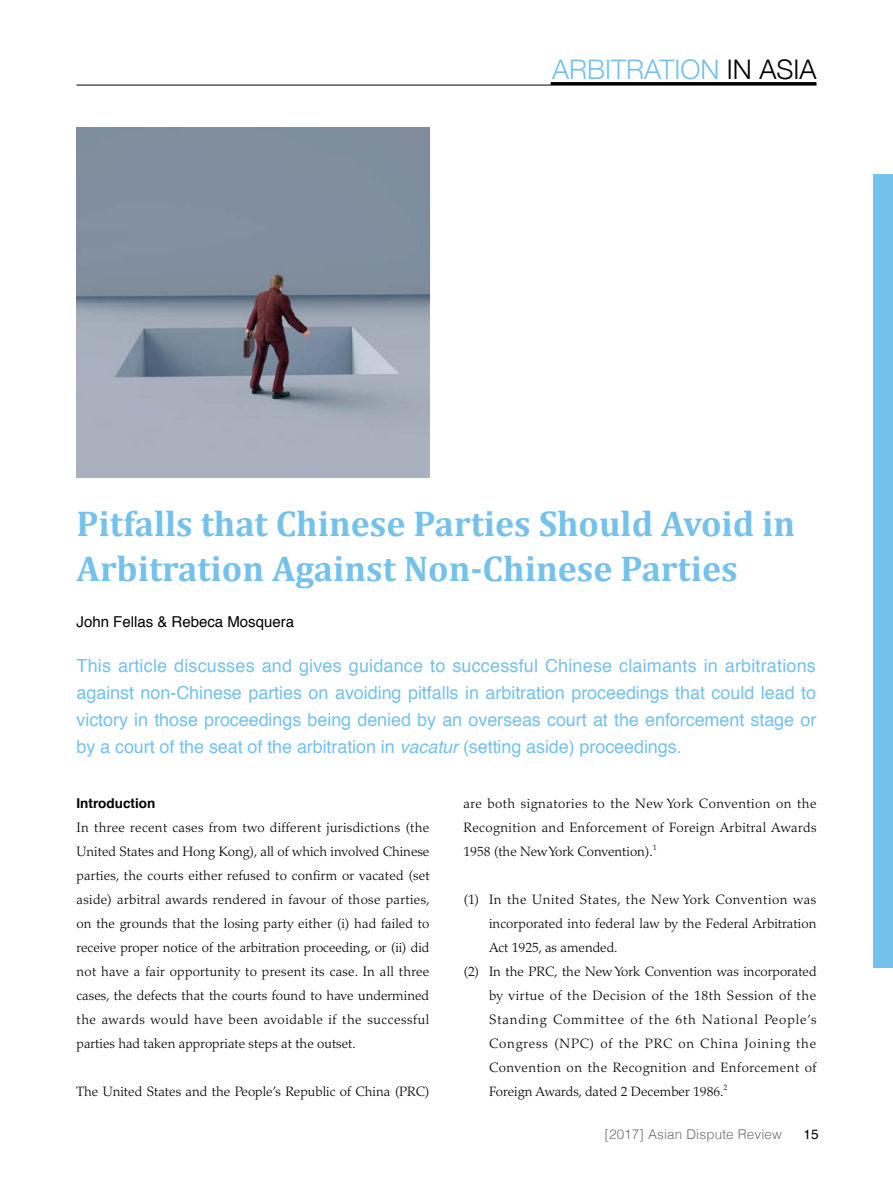
<style>
.page{position:relative;width:893px;height:1191px;background:#fff}
.page>*{position:absolute;margin:0;border:0;box-sizing:border-box;transform-origin:0 0}
.t1{font:700 36px/45px "Cambria";color:#74c1ec}
.t2{font:300 27px "Helvetica Neue";color:#74c1ec}
.t3{font:18px/27px "Helvetica";letter-spacing:-.005em;color:#74c1ec;text-align:justify}
.t4{font:15px "Helvetica";color:#000}
.t5{font:300 13.5px/24px "Palatino LT Std";letter-spacing:.005em;color:#000;text-align:justify}
.t6{font:300 13.5px "Palatino LT Std";letter-spacing:.04em;color:#000}
.t7{font:300 13.5px "Palatino LT Std";letter-spacing:.065em;color:#000}
.t8{font:300 13.5px "Palatino LT Std";letter-spacing:.06em;color:#000}
.t9{font:300 13.5px "Helvetica";letter-spacing:.01em;color:#6d6e71}
.t10{font:700 13.5px "Helvetica";color:#000}
.t11{font:13.5px "Helvetica";color:#000}
.t12{font:300 7.8px "Palatino LT Std";color:#000}
.s1{color:#000}
.s2{font-style:italic}
</style>
<div class="page">
<hr style="left:77px;top:85px;width:739px;height:1px;background:#000">
<hr style="left:551px;top:82px;width:265px;height:3px;background:#000">
<div style="left:873px;top:174px;width:20px;height:794px;background:#74c1ec"></div>
<img style="left:77px;top:128px;width:352px;height:349px">
<h2 class="t2" style="left:552px;top:47px;width:266px">ARBITRATION <span class="s1">IN ASIA</span></h2>
<h1 class="t1" style="left:77px;top:500px;width:720px">Pitfalls that Chinese Parties Should Avoid in<br>Arbitration Against Non-Chinese Parties</h1>
<p class="t4" style="left:77px;top:610px;width:219px">John Fellas &amp; Rebeca Mosquera</p>
<p class="t3" style="left:77px;top:653px;width:741px">This article discusses and gives guidance to successful Chinese claimants in arbitrations against non-Chinese parties on avoiding pitfalls in arbitration proceedings that could lead to victory in those proceedings being denied by an overseas court at the enforcement stage or by a court of the seat of the arbitration in <span class="s2">vacatur</span> (setting aside) proceedings.</p>
<p class="t10" style="left:77px;top:792px;width:80px">Introduction</p>
<p class="t5" style="left:77px;top:815px;width:355px">In three recent cases from two different jurisdictions (the United States and Hong Kong), all of which involved Chinese parties, the courts either refused to confirm or vacated (set aside) arbitral awards rendered in favour of those parties, on the grounds that the losing party either (i) had failed to receive proper notice of the arbitration proceeding, or (ii) did not have a fair opportunity to present its case. In all three cases, the defects that the courts found to have undermined the awards would have been avoidable if the successful parties had taken appropriate steps at the outset.</p>
<p class="t5" style="left:77px;top:1079px;width:354px">The United States and the People’s Republic of China (PRC)</p>
<p class="t5" style="left:463px;top:791px;width:354px">are both signatories to the New York Convention on the Recognition and Enforcement of Foreign Arbitral Awards 1958 (the New York Convention).</p>
<p class="t12" style="left:653px;top:842px;width:5px">1</p>
<p class="t6" style="left:463px;top:891px;width:354px">(1) In the United States, the New York Convention was</p>
<p class="t5" style="left:489px;top:911px;width:329px">incorporated into federal law by the Federal Arbitration</p>
<p class="t5" style="left:489px;top:935px;width:130px">Act 1925, as amended.</p>
<p class="t5" style="left:463px;top:959px;width:355px">(2) In the PRC, the New York Convention was incorporated</p>
<p class="t6" style="left:489px;top:987px;width:329px">by virtue of the Decision of the 18th Session of the</p>
<p class="t7" style="left:489px;top:1011px;width:329px">Standing Committee of the 6th National People’s</p>
<p class="t8" style="left:489px;top:1035px;width:329px">Congress (NPC) of the PRC on China Joining the</p>
<p class="t6" style="left:489px;top:1059px;width:329px">Convention on the Recognition and Enforcement of</p>
<p class="t5" style="left:489px;top:1079px;width:236px">Foreign Awards, dated 2 December 1986.</p>
<p class="t12" style="left:724px;top:1082px;width:5px">2</p>
<p class="t9" style="left:604px;top:1123px;width:179px">[2017] Asian Dispute Review</p>
<p class="t11" style="left:803px;top:1123px;width:17px">15</p>
</div>
